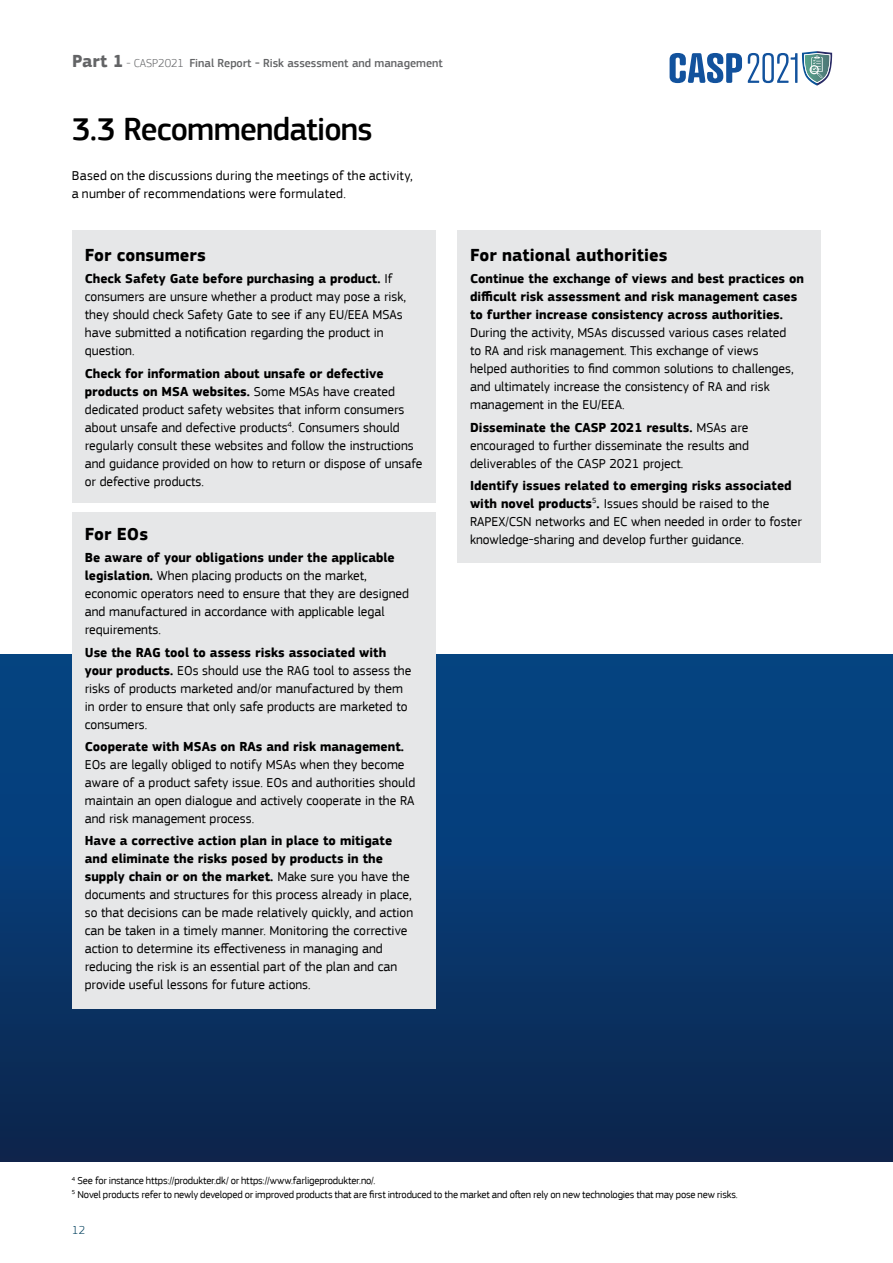
<style>
.page{position:relative;width:893px;height:1263px;background:#fff}
.page>*{position:absolute;margin:0;border:0;box-sizing:border-box;transform-origin:0 0}
.t1{font:500 33px "EC Square Sans Pro";letter-spacing:-.025em;color:#000}
.t2{font:700 18px "EC Square Sans Pro";color:#000}
.t3{font:13.5px/18px "EC Square Sans Pro";color:#000}
.t4{font:700 13.5px/18px "EC Square Sans Pro";color:#000}
.t5{font:500 12px "EC Square Sans Pro";color:#636466}
.t6{font:300 12px "EC Square Sans Pro";color:#02405d}
.t7{font:10.5px/13.5px "EC Square Sans Pro";letter-spacing:-.015em;color:#000}
.s1{font-weight:700;font-size:18px}
.s2{font-weight:300}
.s3{font-weight:700}
</style>
<div class="page">
<div style="left:0;top:655px;width:893px;height:506px;background:linear-gradient(to bottom,#03488b,#0d264f)"></div>
<div style="left:72px;top:230px;width:364px;height:273px;background:#e6e7e8"></div>
<div style="left:457px;top:230px;width:364px;height:332px;background:#e6e7e8"></div>
<div style="left:72px;top:512px;width:364px;height:496px;background:#e6e7e8"></div>
<svg style="left:670px;top:53px;width:72px;height:30px"></svg>
<svg style="left:748px;top:51px;width:84px;height:35px"></svg>
<p class="t5" style="left:72px;top:56px;width:372px"><span class="s1">Part 1</span> <span class="s2">- CASP2021</span> Final Report - Risk assessment and management</p>
<h1 class="t1" style="left:72px;top:109px;width:302px">3.3 Recommendations</h1>
<p class="t3" style="left:72px;top:167px;width:343px">Based on the discussions during the meetings of the activity, a number of recommendations were formulated.</p>
<h2 class="t2" style="left:85px;top:244px;width:123px">For consumers</h2>
<p class="t3" style="left:85px;top:270px;width:323px"><span class="s3">Check Safety Gate before purchasing a product.</span> If consumers are unsure whether a product may pose a risk, they should check Safety Gate to see if any EU/EEA MSAs have submitted a notification regarding the product in question.</p>
<p class="t3" style="left:85px;top:364px;width:339px"><span class="s3">Check for information about unsafe or defective products on MSA websites.</span> Some MSAs have created dedicated product safety websites that inform consumers about unsafe and defective products<sup>4</sup>. Consumers should regularly consult these websites and follow the instructions and guidance provided on how to return or dispose of unsafe or defective products.</p>
<h2 class="t2" style="left:85px;top:523px;width:65px">For EOs</h2>
<p class="t3" style="left:85px;top:549px;width:326px"><span class="s3">Be aware of your obligations under the applicable legislation.</span> When placing products on the market, economic operators need to ensure that they are designed and manufactured in accordance with applicable legal requirements.</p>
<p class="t3" style="left:85px;top:643px;width:328px"><span class="s3">Use the RAG tool to assess risks associated with your products.</span> EOs should use the RAG tool to assess the risks of products marketed and/or manufactured by them in order to ensure that only safe products are marketed to consumers.</p>
<p class="t4" style="left:85px;top:738px;width:321px">Cooperate with MSAs on RAs and risk management.</p>
<p class="t3" style="left:85px;top:755px;width:332px">EOs are legally obliged to notify MSAs when they become aware of a product safety issue. EOs and authorities should maintain an open dialogue and actively cooperate in the RA and risk management process.</p>
<p class="t3" style="left:85px;top:832px;width:330px"><span class="s3">Have a corrective action plan in place to mitigate and eliminate the risks posed by products in the supply chain or on the market.</span> Make sure you have the documents and structures for this process already in place, so that decisions can be made relatively quickly, and action can be taken in a timely manner. Monitoring the corrective action to determine its effectiveness in managing and reducing the risk is an essential part of the plan and can provide useful lessons for future actions.</p>
<h2 class="t2" style="left:470px;top:244px;width:199px">For national authorities</h2>
<p class="t4" style="left:470px;top:270px;width:335px">Continue the exchange of views and best practices on difficult risk assessment and risk management cases to further increase consistency across authorities.</p>
<p class="t3" style="left:470px;top:324px;width:325px">During the activity, MSAs discussed various cases related to RA and risk management. This exchange of views helped authorities to find common solutions to challenges, and ultimately increase the consistency of RA and risk management in the EU/EEA.</p>
<p class="t3" style="left:470px;top:418px;width:280px;text-align:justify"><span class="s3">Disseminate the CASP 2021 results.</span> MSAs are encouraged to further disseminate the results and deliverables of the CASP 2021 project.</p>
<p class="t3" style="left:470px;top:476px;width:333px"><span class="s3">Identify issues related to emerging risks associated with novel products</span><sup>5</sup><span class="s3">.</span> Issues should be raised to the<br>RAPEX/CSN networks and EC when needed in order to foster</p>
<p class="t3" style="left:470px;top:530px;width:275px">knowledge-sharing and develop further guidance.</p>
<p class="t7" style="left:72px;top:1174px;width:667px"><sup>4</sup> See for instance https://produkter.dk/ or https://www.farligeprodukter.no/.<br><sup>5</sup> Novel products refer to newly developed or improved products that are first introduced to the market and often rely on new technologies that may pose new risks.</p>
<p class="t6" style="left:72px;top:1223px;width:14px">12</p>
</div>
